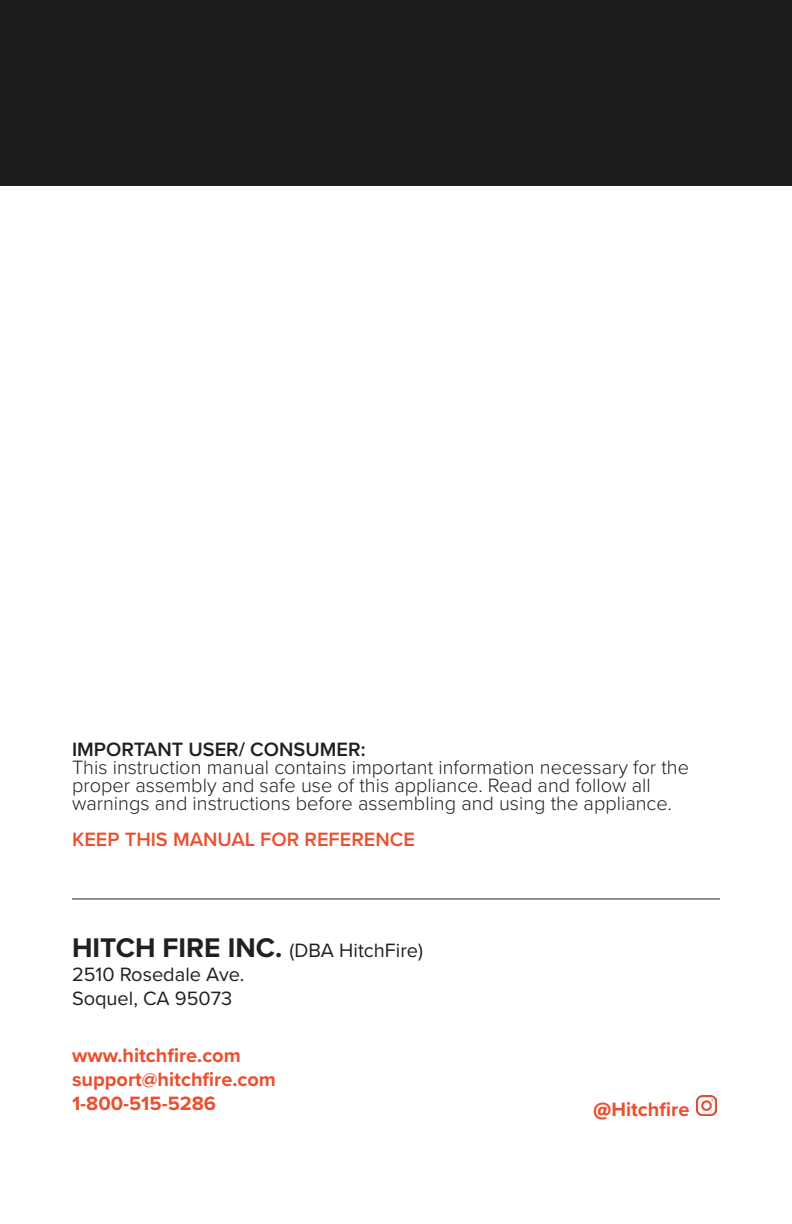
<style>
.page{position:relative;width:792px;height:1224px;background:#fff}
.page>*{position:absolute;margin:0;border:0;box-sizing:border-box;transform-origin:0 0}
.t1{font:300 20px/18px "Proxima Nova";color:#231f20}
.t2{font:700 20px "Proxima Nova";color:#ea502f}
.t3{font:20px "Proxima Nova";color:#231f20}
.t4{font:600 20px "Proxima Nova";color:#ea502f}
.t5{font:600 20px "Proxima Nova";color:#231f20}
.s1{font-weight:700;font-size:28px}
.s2{font-family:"Acumin Pro"}
</style>
<div class="page">
<div style="left:0;top:0;width:792px;height:186px;background:#1e1c1d"></div>
<hr style="left:72px;top:899px;width:648px;height:1px;background:#221f20">
<img style="left:696px;top:1095px;width:21px;height:21px">
<p class="t5" style="left:72px;top:735px;width:295px">IMPORTANT USER/ CONSUMER:</p>
<p class="t1" style="left:72px;top:758px;width:619px">This instruction manual contains important information necessary for the proper assembly and safe use of this appliance. Read and follow all</p>
<p class="t1" style="left:72px;top:794px;width:602px">warnings and instructions before assembling and using the appliance.</p>
<p class="t4" style="left:72px;top:825px;width:345px">KEEP THIS MANUAL FOR REFERENCE</p>
<p class="t3" style="left:72px;top:936px;width:353px"><span class="s1">HITCH FIRE INC.</span> (DBA HitchFire)</p>
<p class="t3" style="left:72px;top:960px;width:174px">2510 Rosedale Ave.</p>
<p class="t3" style="left:72px;top:984px;width:162px">Soquel, CA 95073</p>
<p class="t2" style="left:72px;top:1041px;width:170px">www.hitchfire.com</p>
<p class="t2" style="left:72px;top:1065px;width:205px">support@hitchfire.com</p>
<p class="t2" style="left:72px;top:1089px;width:146px">1-800-515-5286</p>
<p class="t2" style="left:593px;top:1094px;width:98px"><span class="s2">@</span>Hitchfire</p>
</div>
